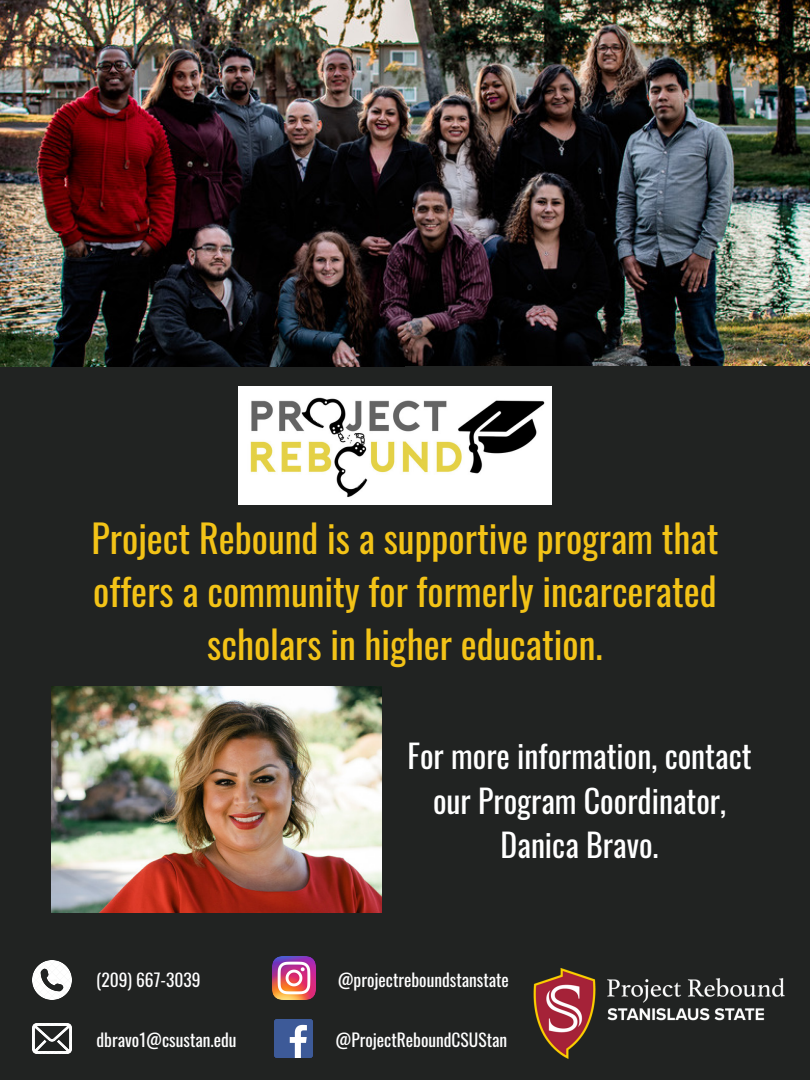
<style>
.page{position:relative;width:810px;height:1080px;background:#212322}
.page>*{position:absolute;margin:0;border:0;box-sizing:border-box;transform-origin:0 0}
.t1{font:38.06px/53.1px "Oswald";color:#f3c317;text-align:center}
.t2{font:31.88px/44.5px "Oswald";color:#fff;text-align:center}
.t3{font:17.5px "Oswald";color:#fff}
</style>
<div class="page">
<img style="left:0;top:0;width:810px;height:367px">
<div style="left:405px;top:366px;width:405px;height:714px;background:#212322"></div>
<img style="left:239px;top:387px;width:312px;height:117px">
<img style="left:533px;top:968px;width:252px;height:91px">
<img style="left:274px;top:1020px;width:38px;height:38px">
<img style="left:272px;top:956px;width:43px;height:43px">
<img style="left:32px;top:1024px;width:39px;height:29px">
<img style="left:32px;top:960px;width:39px;height:39px">
<img style="left:51px;top:687px;width:330px;height:225px">
<p class="t1" style="left:92px;top:511px;width:628px">Project Rebound is a supportive program that offers a community for formerly incarcerated scholars in higher education.</p>
<p class="t3" style="left:96px;top:966px;width:106px">(209) 667-3039</p>
<p class="t3" style="left:97px;top:1026px;width:142px">dbravo1@csustan.edu</p>
<p class="t2" style="left:408px;top:733px;width:346px">For more information, contact our Program Coordinator,<br>Danica Bravo.</p>
<p class="t3" style="left:338px;top:966px;width:173px">@projectreboundstanstate</p>
<p class="t3" style="left:336px;top:1026px;width:173px">@ProjectReboundCSUStan</p>
</div>
